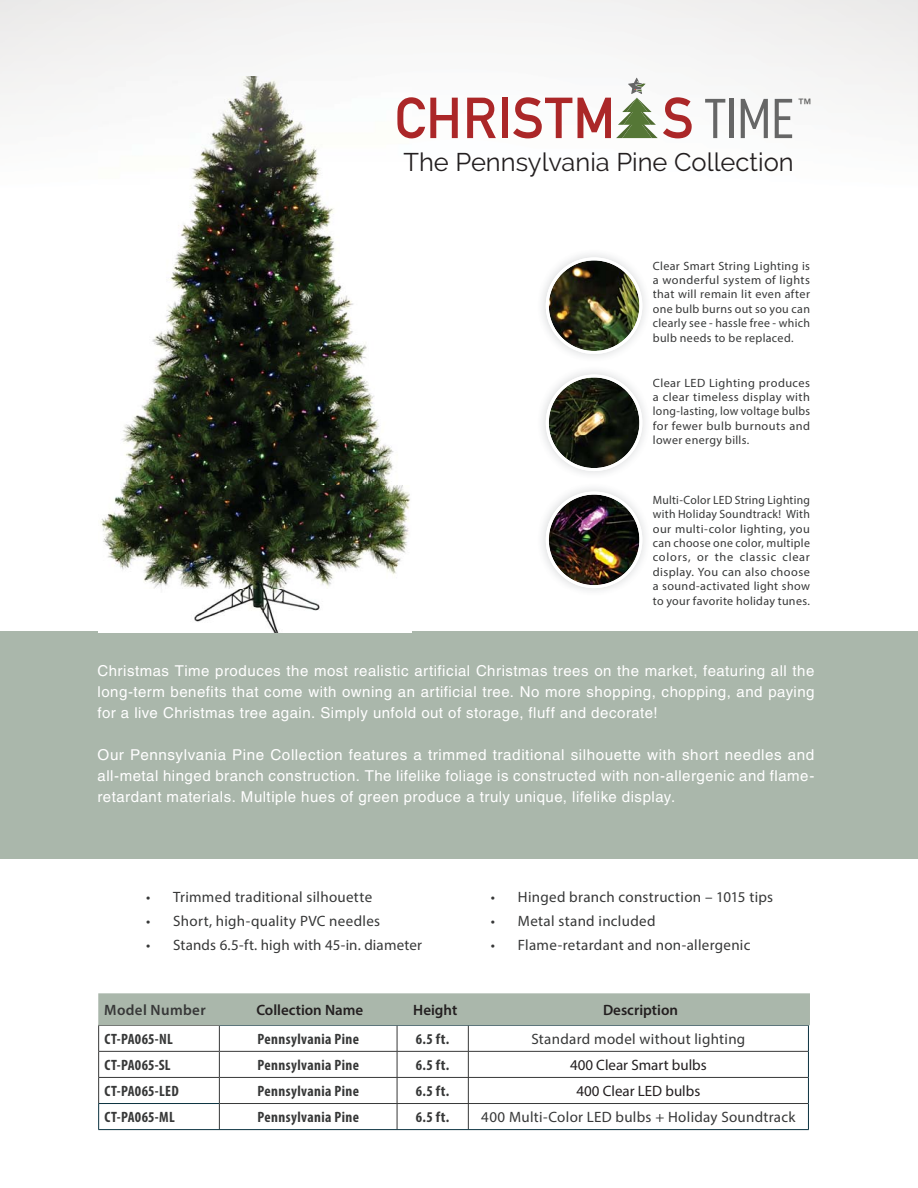
<style>
.page{position:relative;width:918px;height:1188px;background:#fff}
.page>*{position:absolute;margin:0;border:0;box-sizing:border-box;transform-origin:0 0}
.t1{font:25.5px "Raleway";color:#231f20}
.t2{font:15.9px "Helvetica";color:#666}
.t3{font:15px/21px "Helvetica";letter-spacing:.03em;color:#fff;text-align:justify}
.t4{font:15px "Myriad Pro";letter-spacing:.02em;color:#373838}
.t5{font:700 condensed 15px "Myriad Pro";letter-spacing:.025em;color:#373838}
.t6{font:15px "Myriad Pro";color:#231f20}
.t7{font:600 15px "Myriad Pro";color:#231f20}
.t8{font:600 15px "Myriad Pro";letter-spacing:.025em;color:#373838}
.t9{font:12px/14.4px "Myriad Pro";letter-spacing:.03em;color:#373838;text-align:justify}
</style>
<div class="page">
<div style="left:0;top:631px;width:918px;height:228px;background:#aab7ab"></div>
<img style="left:98px;top:108px;width:313px;height:524px">
<div style="left:0;top:0;width:918px;height:108px;background:#f4f4f4"></div>
<img style="left:0;top:107px;width:108px;height:481px">
<img style="left:377px;top:107px;width:541px;height:161px">
<img style="left:410px;top:267px;width:130px;height:321px">
<img style="left:653px;top:261px;width:157px;height:7px">
<img style="left:538px;top:249px;width:112px;height:113px">
<img style="left:546px;top:257px;width:96px;height:97px">
<img style="left:538px;top:366px;width:107px;height:113px">
<img style="left:546px;top:374px;width:96px;height:97px">
<img style="left:546px;top:492px;width:96px;height:96px">
<svg style="left:397px;top:97px;width:61px;height:41px"></svg>
<svg style="left:467px;top:98px;width:29px;height:40px"></svg>
<div style="left:502px;top:98px;width:6px;height:40px;background:#ab2728"></div>
<svg style="left:513px;top:97px;width:59px;height:41px"></svg>
<svg style="left:705px;top:99px;width:20px;height:39px"></svg>
<div style="left:729px;top:99px;width:5px;height:39px;background:#666"></div>
<svg style="left:741px;top:99px;width:27px;height:39px"></svg>
<svg style="left:775px;top:99px;width:17px;height:39px"></svg>
<svg style="left:578px;top:78px;width:114px;height:60px"></svg>
<hr style="left:98px;top:1129px;width:711px;height:1px;background:#0b3240">
<svg style="left:98px;top:993px;width:712px;height:136px"></svg>
<p class="t2" style="left:797px;top:99px;width:17px">™</p>
<h1 class="t1" style="left:404px;top:148px;width:392px">The Pennsylvania Pine Collection</h1>
<p class="t9" style="left:653px;top:259px;width:159px">Clear Smart String Lighting is a wonderful system of lights that will remain lit even after one bulb burns out so you can clearly see - hassle free - which bulb needs to be replaced.</p>
<p class="t9" style="left:653px;top:376px;width:159px">Clear LED Lighting produces a clear timeless display with long-lasting, low voltage bulbs for fewer bulb burnouts and lower energy bills.</p>
<p class="t9" style="left:653px;top:493px;width:159px">Multi-Color LED String Lighting with Holiday Soundtrack! With our multi-color lighting, you can choose one color, multiple colors, or the classic clear display. You can also choose a sound-activated light show</p>
<p class="t9" style="left:653px;top:594px;width:159px">to your favorite holiday tunes.</p>
<p class="t3" style="left:98px;top:662px;width:719px">Christmas Time produces the most realistic artificial Christmas trees on the market, featuring all the long-term benefits that come with owning an artificial tree. No more shopping, chopping, and paying for a live Christmas tree again. Simply unfold out of storage, fluff and decorate!</p>
<p class="t3" style="left:98px;top:746px;width:718px">Our Pennsylvania Pine Collection features a trimmed traditional silhouette with short needles and all-metal hinged branch construction. The lifelike foliage is constructed with non-allergenic and flame&shy;retardant materials. Multiple hues of green produce a truly unique, lifelike display.</p>
<p class="t4" style="left:146px;top:891px;width:227px">• Trimmed traditional silhouette</p>
<p class="t4" style="left:146px;top:915px;width:235px">• Short, high-quality PVC needles</p>
<p class="t4" style="left:146px;top:939px;width:277px">• Stands 6.5-ft. high with 45-in. diameter</p>
<p class="t4" style="left:491px;top:891px;width:284px">• Hinged branch construction – 1015 tips</p>
<p class="t4" style="left:491px;top:915px;width:166px">• Metal stand included</p>
<p class="t4" style="left:491px;top:939px;width:261px">• Flame-retardant and non-allergenic</p>
<p class="t8" style="left:104px;top:1004px;width:103px">Model Number</p>
<p class="t7" style="left:256px;top:1004px;width:108px">Collection Name</p>
<p class="t7" style="left:413px;top:1004px;width:46px">Height</p>
<p class="t7" style="left:603px;top:1004px;width:77px">Description</p>
<p class="t5" style="left:105px;top:1030px;width:70px">CT-PA065-NL</p>
<p class="t5" style="left:257px;top:1030px;width:103px">Pennsylvania Pine</p>
<p class="t5" style="left:416px;top:1030px;width:35px">6.5 ft.</p>
<p class="t4" style="left:532px;top:1033px;width:215px">Standard model without lighting</p>
<p class="t5" style="left:105px;top:1056px;width:67px">CT-PA065-SL</p>
<p class="t5" style="left:257px;top:1056px;width:103px">Pennsylvania Pine</p>
<p class="t5" style="left:416px;top:1056px;width:35px">6.5 ft.</p>
<p class="t6" style="left:570px;top:1059px;width:138px">400 Clear Smart bulbs</p>
<p class="t5" style="left:105px;top:1082px;width:76px">CT-PA065-LED</p>
<p class="t5" style="left:257px;top:1082px;width:103px">Pennsylvania Pine</p>
<p class="t5" style="left:416px;top:1082px;width:35px">6.5 ft.</p>
<p class="t6" style="left:577px;top:1085px;width:125px">400 Clear LED bulbs</p>
<p class="t5" style="left:105px;top:1108px;width:72px">CT-PA065-ML</p>
<p class="t5" style="left:257px;top:1108px;width:103px">Pennsylvania Pine</p>
<p class="t5" style="left:416px;top:1108px;width:35px">6.5 ft.</p>
<p class="t4" style="left:481px;top:1111px;width:316px">400 Multi-Color LED bulbs + Holiday Soundtrack</p>
</div>
